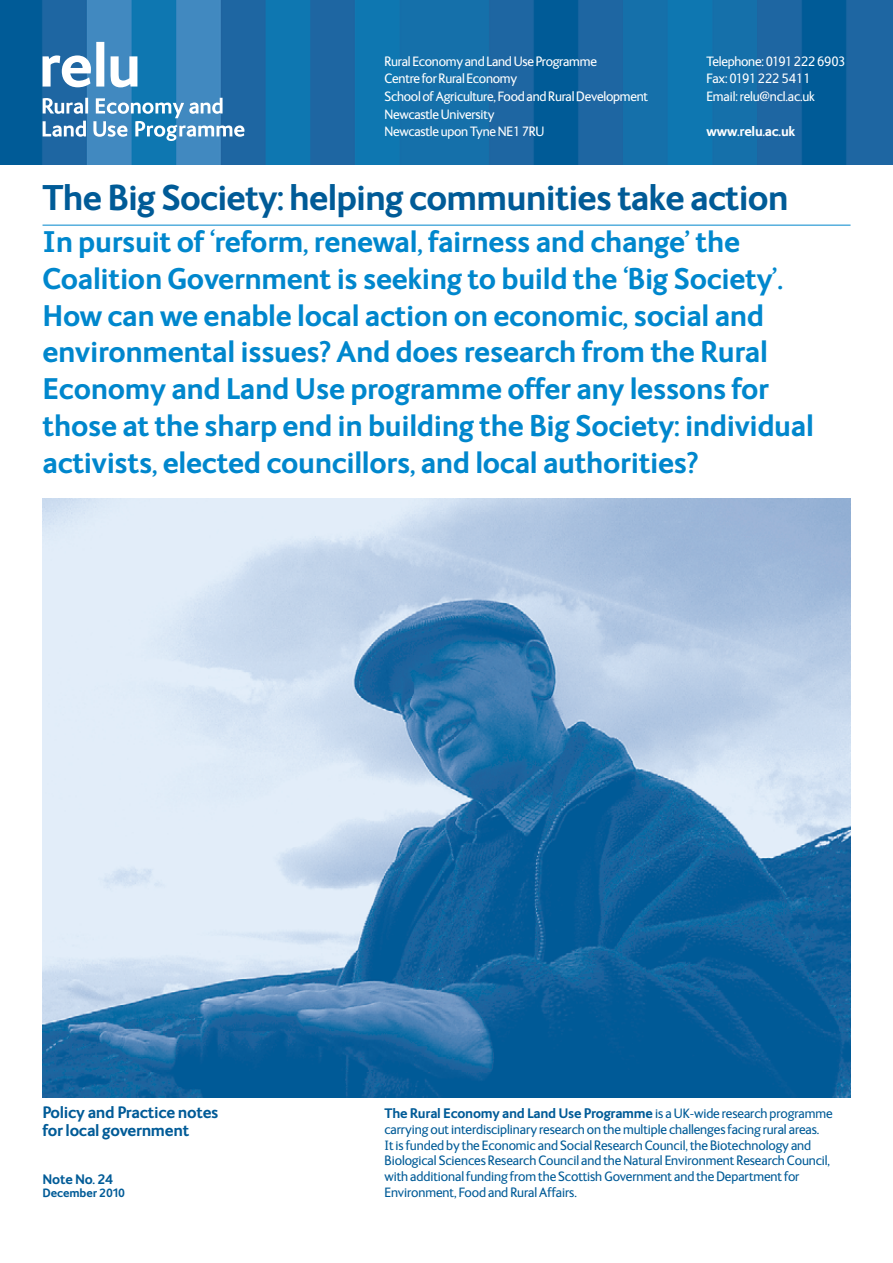
<style>
.page{position:relative;width:893px;height:1263px;background:#fff}
.page>*{position:absolute;margin:0;border:0;box-sizing:border-box;transform-origin:0 0}
.t1{font:700 36px "FS Ingrid";letter-spacing:-.025em;color:#005b97}
.t2{font:700 30px/36.8px "FS Ingrid";letter-spacing:-.01em;color:#0087cd}
.t3{font:700 16.5px/18px "FS Ingrid";letter-spacing:-.015em;color:#005b97}
.t4{font:13.8px/15.8px "FS Ingrid";letter-spacing:-.005em;color:#005b97}
.t5{font:13.8px/17.5px "FS Ingrid";letter-spacing:-.015em;color:#fff}
.t6{font:700 13.8px "FS Ingrid";letter-spacing:-.015em;color:#fff}
.t7{font:700 13.8px "FS Ingrid";letter-spacing:-.015em;color:#005b97}
.t8{font:700 12px "FS Ingrid";letter-spacing:-.005em;color:#005b97}
.s1{font-weight:700}
</style>
<div class="page">
<img style="left:0;top:0;width:892px;height:165px">
<svg style="left:43px;top:42px;width:201px;height:99px"></svg>
<img style="left:43px;top:499px;width:807px;height:598px">
<hr style="left:43px;top:225px;width:807px;height:1px;background:#0087cd">
<p class="t5" style="left:384px;top:54px;width:265px">Rural Economy and Land Use Programme<br>Centre for Rural Economy<br>School of Agriculture, Food and Rural Development<br>Newcastle University<br>Newcastle upon Tyne NE1 7RU</p>
<p class="t5" style="left:706px;top:54px;width:140px">Telephone: 0191 222 6903<br>Fax: 0191 222 5411<br>Email: relu@ncl.ac.uk</p>
<p class="t6" style="left:706px;top:126px;width:90px">www.relu.ac.uk</p>
<h1 class="t1" style="left:43px;top:184px;width:747px">The Big Society: helping communities take action</h1>
<p class="t2" style="left:43px;top:226px;width:773px">In pursuit of ‘reform, renewal, fairness and change’ the Coalition Government is seeking to build the ‘Big Society’.<br>How can we enable local action on economic, social and environmental issues? And does research from the Rural Economy and Land Use programme offer any lessons for those at the sharp end in building the Big Society: individual activists, elected councillors, and local authorities?</p>
<p class="t3" style="left:43px;top:1105px;width:178px">Policy and Practice notes for local government</p>
<p class="t7" style="left:43px;top:1174px;width:72px">Note No. 24</p>
<p class="t8" style="left:43px;top:1189px;width:84px">December 2010</p>
<p class="t4" style="left:384px;top:1107px;width:450px"><span class="s1">The Rural Economy and Land Use Programme</span> is a UK-wide research programme carrying out interdisciplinary research on the multiple challenges facing rural areas.<br>It is funded by the Economic and Social Research Council, the Biotechnology and Biological Sciences Research Council and the Natural Environment Research Council, with additional funding from the Scottish Government and the Department for Environment, Food and Rural Affairs.</p>
</div>
